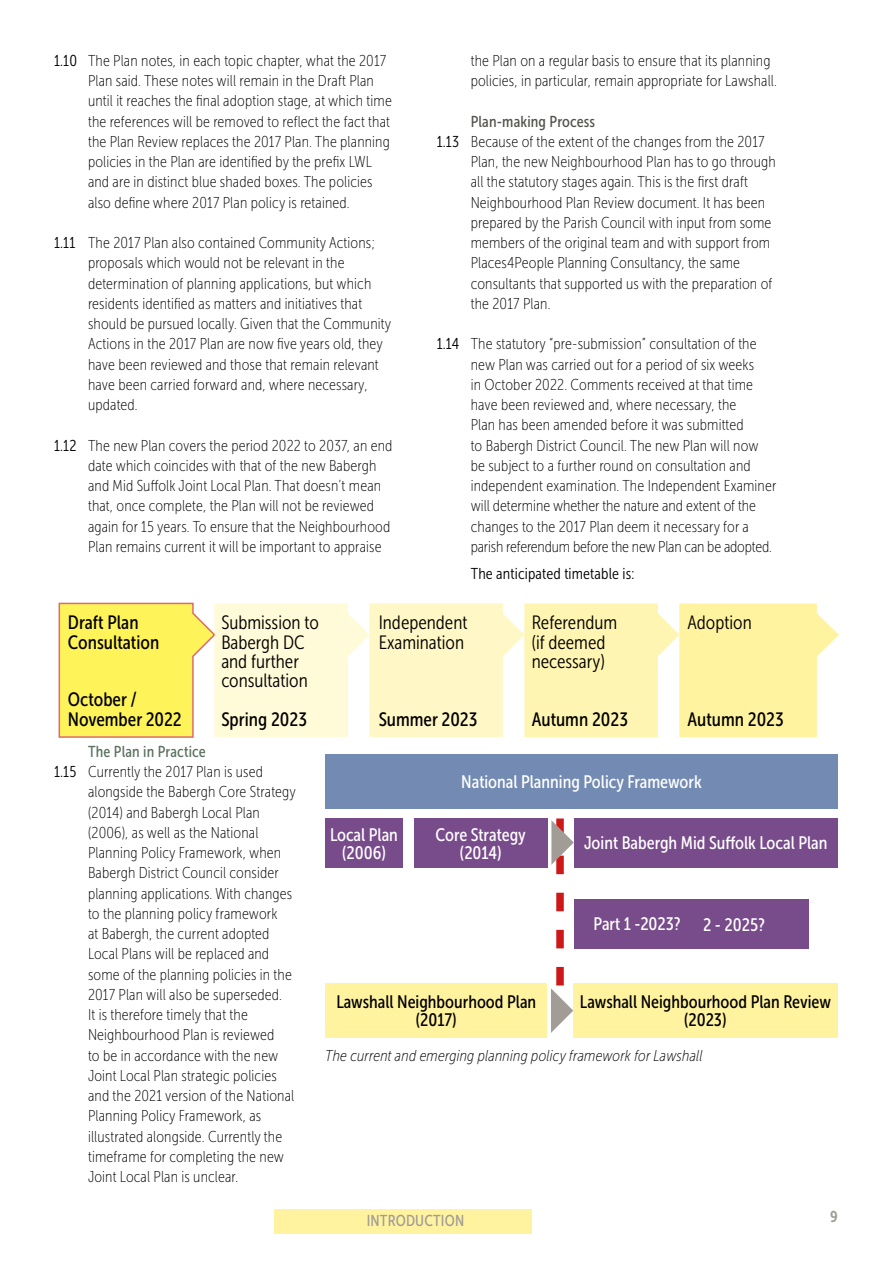
<style>
.page{position:relative;width:893px;height:1263px;background:#fff}
.page>*{position:absolute;margin:0;border:0;box-sizing:border-box;transform-origin:0 0}
.t1{font:19.2px/19.2px "Museo Sans Cond 300";color:#000}
.t2{font:19.2px/19.2px "Museo Sans Cond 500";color:#000}
.t3{font:18px/18px "Museo Sans Cond 500";color:#fff;text-align:center}
.t4{font:18px/18px "Museo Sans Cond 500";color:#000;text-align:center}
.t5{font:15.75px/20.2px "Museo Sans Cond 100";letter-spacing:.01em;color:#000}
.t6{font:italic 15.75px "Museo Sans Cond 100";letter-spacing:.01em;color:#000}
.t7{font:15.75px "Museo Sans Cond 300";letter-spacing:.01em;color:#000}
.t8{font:15.75px "Museo Sans Cond 500";letter-spacing:.01em;color:#52514c}
.t9{font:15.75px "Museo Sans Cond 500";letter-spacing:.01em;color:#59705e}
.t10{font:15.75px "Museo Sans Cond 500";letter-spacing:.01em;color:#a19c96}
.t11{font:15.75px "Museo Sans Cond 700";color:#a19c96}
.s1{font-family:"Museo Sans Cond 300"}
</style>
<div class="page">
<div style="left:274px;top:1209px;width:257px;height:24px;background:#fff39f"></div>
<svg style="left:58px;top:602px;width:781px;height:136px;background:#fef5b2"></svg>
<div style="left:325px;top:983px;width:222px;height:55px;background:#fff39f"></div>
<div style="left:573px;top:983px;width:265px;height:55px;background:#fff39f"></div>
<div style="left:325px;top:817px;width:78px;height:50px;background:#784c8b"></div>
<div style="left:414px;top:817px;width:133px;height:50px;background:#784c8b"></div>
<div style="left:574px;top:898px;width:127px;height:50px;background:#784c8b"></div>
<div style="left:682px;top:899px;width:127px;height:50px;background:#784c8b"></div>
<div style="left:574px;top:817px;width:264px;height:50px;background:#784c8b"></div>
<svg style="left:551px;top:808px;width:23px;height:225px"></svg>
<div style="left:325px;top:754px;width:513px;height:54px;background:#738bb3"></div>
<p class="t5" style="left:88px;top:50px;width:305px;text-indent:-34px"><span class="s1">1.10</span> The Plan notes, in each topic chapter, what the 2017<br>Plan said. These notes will remain in the Draft Plan until it reaches the final adoption stage, at which time the references will be removed to reflect the fact that the Plan Review replaces the 2017 Plan. The planning policies in the Plan are identified by the prefix LWL and are in distinct blue shaded boxes. The policies also define where 2017 Plan policy is retained.</p>
<p class="t5" style="left:88px;top:233px;width:305px;text-indent:-34px"><span class="s1">1.11</span> The 2017 Plan also contained Community Actions; proposals which would not be relevant in the determination of planning applications, but which residents identified as matters and initiatives that should be pursued locally. Given that the Community Actions in the 2017 Plan are now five years old, they have been reviewed and those that remain relevant have been carried forward and, where necessary, updated.</p>
<p class="t5" style="left:88px;top:435px;width:306px;text-indent:-34px"><span class="s1">1.12</span> The new Plan covers the period 2022 to 2037, an end date which coincides with that of the new Babergh and Mid Suffolk Joint Local Plan. That doesn’t mean that, once complete, the Plan will not be reviewed again for 15 years. To ensure that the Neighbourhood Plan remains current it will be important to appraise</p>
<p class="t5" style="left:471px;top:50px;width:308px">the Plan on a regular basis to ensure that its planning policies, in particular, remain appropriate for Lawshall.</p>
<p class="t8" style="left:471px;top:113px;width:126px">Plan-making Process</p>
<p class="t5" style="left:471px;top:131px;width:307px;text-indent:-34px"><span class="s1">1.13</span> Because of the extent of the changes from the 2017<br>Plan, the new Neighbourhood Plan has to go through all the statutory stages again. This is the first draft Neighbourhood Plan Review document. It has been prepared by the Parish Council with input from some members of the original team and with support from Places4People Planning Consultancy, the same consultants that supported us with the preparation of the 2017 Plan.</p>
<p class="t5" style="left:471px;top:334px;width:307px;text-indent:-34px"><span class="s1">1.14</span> The statutory “pre-submission” consultation of the new Plan was carried out for a period of six weeks<br>in October 2022. Comments received at that time have been reviewed and, where necessary, the<br>Plan has been amended before it was submitted<br>to Babergh District Council. The new Plan will now be subject to a further round on consultation and independent examination. The Independent Examiner will determine whether the nature and extent of the changes to the 2017 Plan deem it necessary for a parish referendum before the new Plan can be adopted.</p>
<p class="t7" style="left:471px;top:565px;width:165px">The anticipated timetable is:</p>
<p class="t2" style="left:68px;top:613px;width:93px">Draft Plan<br>Consultation</p>
<p class="t2" style="left:68px;top:690px;width:115px">October /<br>November 2022</p>
<p class="t1" style="left:221px;top:613px;width:99px">Submission to<br>Babergh DC and further consultation</p>
<p class="t2" style="left:221px;top:709px;width:87px">Spring 2023</p>
<p class="t9" style="left:88px;top:743px;width:119px">The Plan in Practice</p>
<p class="t5" style="left:88px;top:762px;width:209px;text-indent:-34px"><span class="s1">1.15</span> Currently the 2017 Plan is used alongside the Babergh Core Strategy (2014) and Babergh Local Plan (2006), as well as the National Planning Policy Framework, when Babergh District Council consider planning applications. With changes to the planning policy framework<br>at Babergh, the current adopted Local Plans will be replaced and some of the planning policies in the 2017 Plan will also be superseded.<br>It is therefore timely that the Neighbourhood Plan is reviewed<br>to be in accordance with the new Joint Local Plan strategic policies and the 2021 version of the National Planning Policy Framework, as illustrated alongside. Currently the timeframe for completing the new Joint Local Plan is unclear.</p>
<p class="t1" style="left:379px;top:613px;width:90px">Independent<br>Examination</p>
<p class="t2" style="left:379px;top:709px;width:100px">Summer 2023</p>
<p class="t1" style="left:532px;top:613px;width:87px">Referendum (if deemed necessary)</p>
<p class="t2" style="left:532px;top:709px;width:98px">Autumn 2023</p>
<p class="t1" style="left:687px;top:613px;width:66px">Adoption</p>
<p class="t2" style="left:687px;top:709px;width:98px">Autumn 2023</p>
<p class="t3" style="left:461px;top:773px;width:242px">National Planning Policy Framework</p>
<p class="t3" style="left:330px;top:826px;width:69px">Local Plan (2006)</p>
<p class="t3" style="left:435px;top:826px;width:92px">Core Strategy (2014)</p>
<p class="t3" style="left:584px;top:834px;width:245px">Joint Babergh Mid Suffolk Local Plan</p>
<p class="t3" style="left:593px;top:915px;width:173px">Part 1 -2023? 2 - 2025?</p>
<p class="t4" style="left:336px;top:993px;width:201px">Lawshall Neighbourhood Plan (2017)</p>
<p class="t4" style="left:580px;top:993px;width:253px">Lawshall Neighbourhood Plan Review (2023)</p>
<p class="t6" style="left:325px;top:1047px;width:379px">The current and emerging planning policy framework for Lawshall</p>
<p class="t10" style="left:367px;top:1212px;width:99px">INTRODUCTION</p>
<p class="t11" style="left:830px;top:1207px;width:9px">9</p>
</div>
